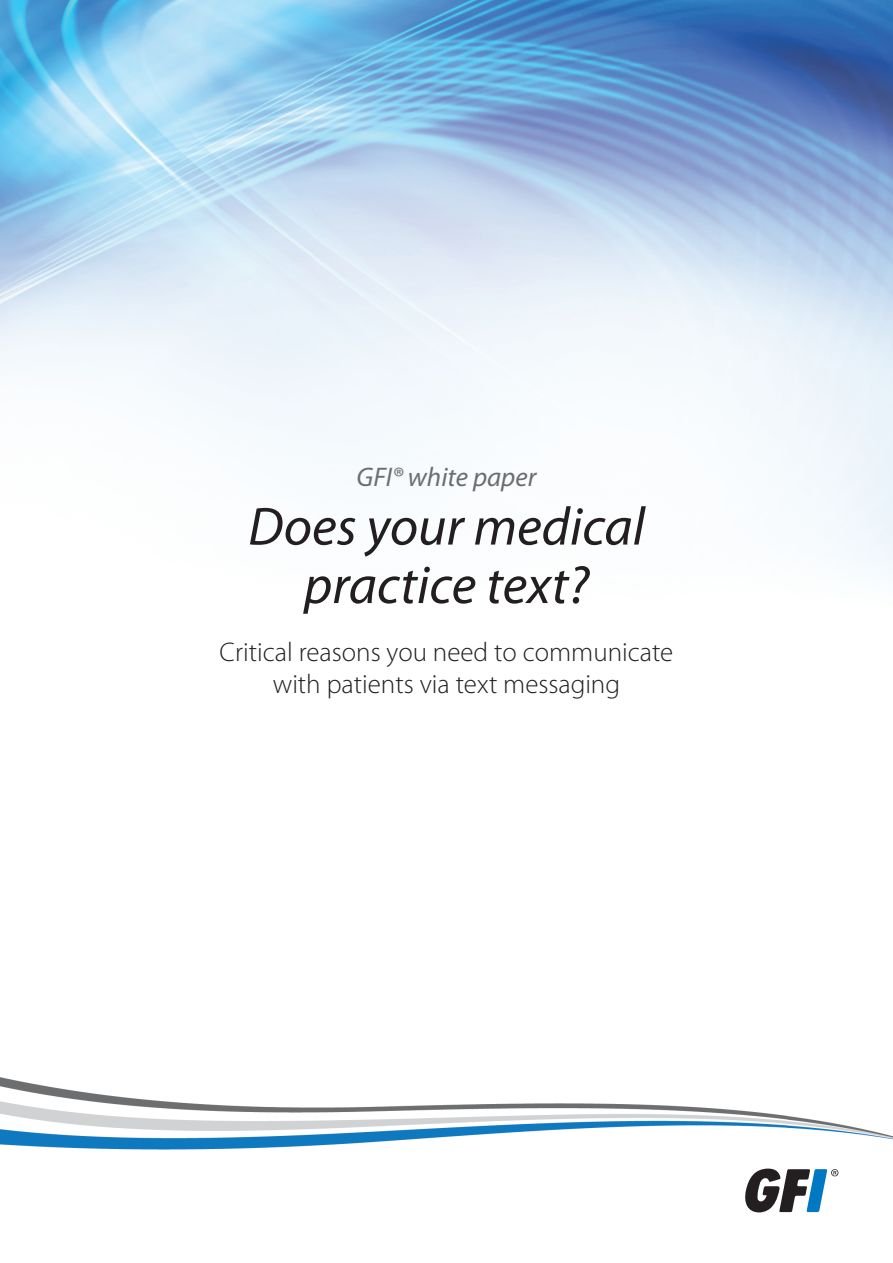
<style>
.page{position:relative;width:893px;height:1263px;background:#fff}
.page>*{position:absolute;margin:0;border:0;box-sizing:border-box;transform-origin:0 0}
.t1{font:italic 54px/58.5px "Myriad Pro";color:#231f20;text-align:center}
.t2{font:300 27px/32.4px "Myriad Pro";color:#231f20;text-align:center}
.t3{font:italic 27px "Myriad Pro";color:#6c6d70}
</style>
<div class="page">
<img style="left:0;top:0;width:893px;height:576px">
<img style="left:0;top:1077px;width:893px;height:73px">
<svg style="left:745px;top:1168px;width:93px;height:44px"></svg>
<p class="t3" style="left:357px;top:460px;width:181px">GFI® white paper</p>
<h1 class="t1" style="left:248px;top:496px;width:398px">Does your medical practice text?</h1>
<p class="t2" style="left:220px;top:636px;width:455px">Critical reasons you need to communicate with patients via text messaging</p>
</div>
